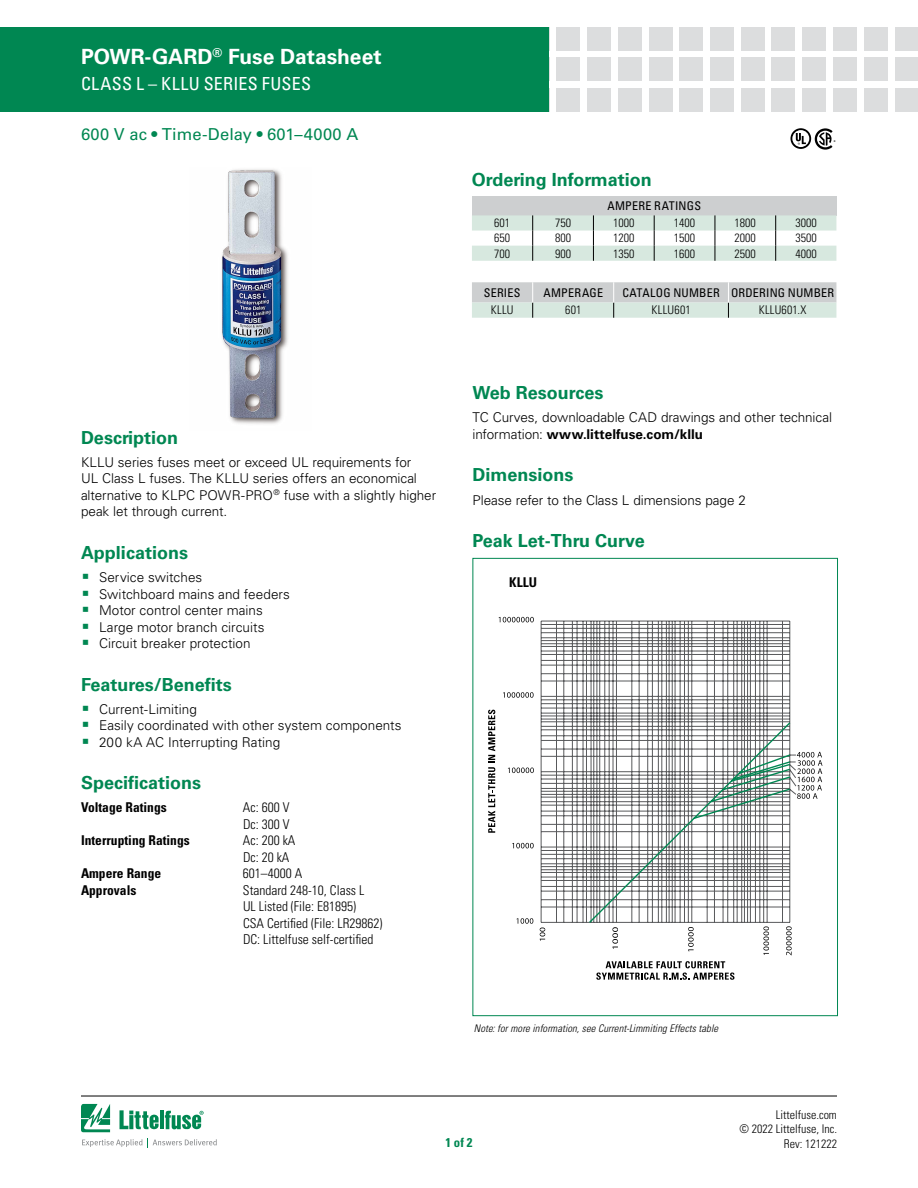
<style>
.page{position:relative;width:918px;height:1188px;background:#fff}
.page>*{position:absolute;margin:0;border:0;box-sizing:border-box;transform-origin:0 0}
.t1{font:700 21px "Univers LT Std";color:#fff}
.FACTS_HEAD{font:700 18px "Univers LT Std";color:#008752}
.t2{font:condensed 18px "Univers LT Std";letter-spacing:.02em;color:#fff}
.PRODUCT_SUBHEAD{font:16.5px "Univers LT Std";letter-spacing:.015em;color:#008752}
.Body_1{font:300 13.5px/16.5px "Univers LT Std";color:#000}
.Specifications__text{font:300 condensed 13.5px "Univers LT Std";color:#000}
.Specifications__text-2{font:700 condensed 13.5px "Univers LT Std";color:#000}
.t3{font:700 condensed 12.75px "Univers LT Std";color:#008752}
.Body_text{font:300 condensed 12px "Univers LT Std";color:#000}
.Chart_Body{font:condensed 12px "Univers LT Std";letter-spacing:.02em;color:#000}
.Chart_Body-2{font:300 condensed 12px/14.4px "Univers LT Std";color:#000;text-align:right}
.Chart_Body-3{font:300 condensed 12px "Univers LT Std";letter-spacing:.02em;color:#000}
.Notes__7_21_2010{font:italic 300 condensed 10.5px "Univers LT Std";letter-spacing:.01em;color:#000}
.s1{font-weight:700}
</style>
<div class="page">
<svg style="left:81px;top:1104px;width:29px;height:28px"></svg>
<hr style="left:160px;top:1111px;width:4px;height:18px;background:#008752">
<svg style="left:165px;top:1111px;width:39px;height:18px"></svg>
<svg style="left:120px;top:1110px;width:39px;height:19px"></svg>
<svg style="left:82px;top:1139px;width:60px;height:8px"></svg>
<svg style="left:152px;top:1139px;width:65px;height:7px"></svg>
<hr style="left:81px;top:1096px;width:756px;height:1px;background:#000">
<div style="left:557px;top:27px;width:23px;height:23px;background:#dcddde"></div>
<div style="left:557px;top:58px;width:23px;height:23px;background:#dcddde"></div>
<div style="left:557px;top:88px;width:23px;height:24px;background:#dcddde"></div>
<div style="left:587px;top:27px;width:24px;height:23px;background:#dcddde"></div>
<div style="left:587px;top:58px;width:24px;height:23px;background:#dcddde"></div>
<div style="left:587px;top:88px;width:24px;height:24px;background:#dcddde"></div>
<div style="left:618px;top:27px;width:24px;height:23px;background:#dcddde"></div>
<div style="left:618px;top:58px;width:24px;height:23px;background:#dcddde"></div>
<div style="left:618px;top:88px;width:24px;height:24px;background:#dcddde"></div>
<div style="left:649px;top:27px;width:23px;height:23px;background:#dcddde"></div>
<div style="left:649px;top:58px;width:23px;height:23px;background:#dcddde"></div>
<div style="left:649px;top:88px;width:23px;height:24px;background:#dcddde"></div>
<div style="left:679px;top:27px;width:24px;height:23px;background:#dcddde"></div>
<div style="left:679px;top:58px;width:24px;height:23px;background:#dcddde"></div>
<div style="left:679px;top:88px;width:24px;height:24px;background:#dcddde"></div>
<div style="left:710px;top:27px;width:24px;height:23px;background:#dcddde"></div>
<div style="left:710px;top:58px;width:24px;height:23px;background:#dcddde"></div>
<div style="left:710px;top:88px;width:24px;height:24px;background:#dcddde"></div>
<div style="left:741px;top:27px;width:23px;height:23px;background:#dcddde"></div>
<div style="left:741px;top:58px;width:23px;height:23px;background:#dcddde"></div>
<div style="left:741px;top:88px;width:23px;height:24px;background:#dcddde"></div>
<div style="left:772px;top:27px;width:23px;height:23px;background:#dcddde"></div>
<div style="left:772px;top:58px;width:23px;height:23px;background:#dcddde"></div>
<div style="left:772px;top:88px;width:23px;height:24px;background:#dcddde"></div>
<div style="left:833px;top:27px;width:24px;height:23px;background:#dcddde"></div>
<div style="left:833px;top:58px;width:24px;height:23px;background:#dcddde"></div>
<div style="left:833px;top:88px;width:24px;height:24px;background:#dcddde"></div>
<div style="left:802px;top:27px;width:24px;height:23px;background:#dcddde"></div>
<div style="left:802px;top:58px;width:24px;height:23px;background:#dcddde"></div>
<div style="left:802px;top:88px;width:24px;height:24px;background:#dcddde"></div>
<div style="left:864px;top:27px;width:23px;height:23px;background:#dcddde"></div>
<div style="left:864px;top:58px;width:23px;height:23px;background:#dcddde"></div>
<div style="left:864px;top:88px;width:23px;height:24px;background:#dcddde"></div>
<div style="left:895px;top:27px;width:23px;height:23px;background:#dcddde"></div>
<div style="left:895px;top:58px;width:23px;height:23px;background:#dcddde"></div>
<div style="left:895px;top:88px;width:23px;height:24px;background:#dcddde"></div>
<div style="left:0;top:27px;width:549px;height:85px;background:#008752"></div>
<svg style="left:790px;top:128px;width:45px;height:22px"></svg>
<img style="left:222px;top:169px;width:66px;height:255px">
<svg style="left:596px;top:961px;width:138px;height:19px"></svg>
<svg style="left:488px;top:710px;width:7px;height:123px"></svg>
<svg style="left:499px;top:617px;width:35px;height:5px"></svg>
<svg style="left:503px;top:692px;width:31px;height:6px"></svg>
<svg style="left:508px;top:768px;width:26px;height:5px"></svg>
<svg style="left:512px;top:843px;width:22px;height:5px"></svg>
<svg style="left:517px;top:918px;width:16px;height:6px"></svg>
<svg style="left:540px;top:928px;width:5px;height:13px"></svg>
<svg style="left:541px;top:621px;width:250px;height:302px"></svg>
<svg style="left:588px;top:721px;width:235px;height:234px"></svg>
<div style="left:472px;top:196px;width:364px;height:19px;background:#cdcfd0"></div>
<svg style="left:472px;top:215px;width:364px;height:46px"></svg>
<svg style="left:472px;top:282px;width:364px;height:36px;background:#d1d9d6"></svg>
<h1 class="t1" style="left:81px;top:44px;width:302px">POWR-GARD<sup>®</sup> Fuse Datasheet</h1>
<h2 class="t2" style="left:81px;top:72px;width:232px">CLASS L – KLLU SERIES FUSES</h2>
<p class="PRODUCT_SUBHEAD" style="left:81px;top:125px;width:279px">600 V ac • Time-Delay • 601–4000 A</p>
<p class="FACTS_HEAD" style="left:81px;top:427px;width:99px">Description</p>
<p class="Body_1" style="left:81px;top:454px;width:357px">KLLU series fuses meet or exceed UL requirements for<br>UL Class L fuses. The KLLU series offers an economical alternative to KLPC POWR-PRO<sup>®</sup> fuse with a slightly higher peak let through current.</p>
<p class="FACTS_HEAD" style="left:81px;top:542px;width:109px">Applications</p>
<p class="Body_1" style="left:99px;top:569px;width:105px">Service switches</p>
<p class="Body_1" style="left:99px;top:586px;width:192px">Switchboard mains and feeders</p>
<p class="Body_1" style="left:99px;top:602px;width:165px">Motor control center mains</p>
<p class="Body_1" style="left:99px;top:619px;width:167px">Large motor branch circuits</p>
<p class="Body_1" style="left:99px;top:635px;width:153px">Circuit breaker protection</p>
<p class="FACTS_HEAD" style="left:81px;top:674px;width:152px">Features/Benefits</p>
<p class="Body_1" style="left:99px;top:701px;width:99px">Current-Limiting</p>
<p class="Body_1" style="left:99px;top:717px;width:304px">Easily coordinated with other system components</p>
<p class="Body_1" style="left:99px;top:734px;width:183px">200 kA AC Interrupting Rating</p>
<p class="FACTS_HEAD" style="left:81px;top:772px;width:122px">Specifications</p>
<p class="Specifications__text-2" style="left:81px;top:799px;width:87px">Voltage Ratings</p>
<p class="Specifications__text" style="left:243px;top:799px;width:48px">Ac: 600 V</p>
<p class="Specifications__text" style="left:243px;top:816px;width:48px">Dc: 300 V</p>
<p class="Specifications__text-2" style="left:81px;top:832px;width:110px">Interrupting Ratings</p>
<p class="Specifications__text" style="left:243px;top:832px;width:54px">Ac: 200 kA</p>
<p class="Specifications__text" style="left:243px;top:849px;width:48px">Dc: 20 kA</p>
<p class="Specifications__text-2" style="left:81px;top:865px;width:82px">Ampere Range</p>
<p class="Specifications__text" style="left:243px;top:865px;width:61px">601–4000 A</p>
<p class="Specifications__text-2" style="left:81px;top:882px;width:57px">Approvals</p>
<p class="Specifications__text" style="left:243px;top:882px;width:123px">Standard 248-10, Class L</p>
<p class="Specifications__text" style="left:243px;top:898px;width:115px">UL Listed (File: E81895)</p>
<p class="Specifications__text" style="left:243px;top:915px;width:141px">CSA Certified (File: LR29862)</p>
<p class="Specifications__text" style="left:243px;top:931px;width:132px">DC: Littelfuse self-certified</p>
<p class="FACTS_HEAD" style="left:472px;top:169px;width:181px">Ordering Information</p>
<p class="Chart_Body" style="left:607px;top:198px;width:95px">AMPERE RATINGS</p>
<p class="Body_text" style="left:494px;top:216px;width:17px">601</p>
<p class="Body_text" style="left:555px;top:216px;width:17px">750</p>
<p class="Body_text" style="left:613px;top:216px;width:23px">1000</p>
<p class="Body_text" style="left:674px;top:216px;width:23px">1400</p>
<p class="Body_text" style="left:735px;top:216px;width:23px">1800</p>
<p class="Body_text" style="left:795px;top:216px;width:23px">3000</p>
<p class="Body_text" style="left:494px;top:231px;width:17px">650</p>
<p class="Body_text" style="left:555px;top:231px;width:17px">800</p>
<p class="Body_text" style="left:613px;top:231px;width:23px">1200</p>
<p class="Body_text" style="left:674px;top:231px;width:23px">1500</p>
<p class="Body_text" style="left:735px;top:231px;width:23px">2000</p>
<p class="Body_text" style="left:795px;top:231px;width:23px">3500</p>
<p class="Body_text" style="left:494px;top:246px;width:17px">700</p>
<p class="Body_text" style="left:555px;top:246px;width:17px">900</p>
<p class="Body_text" style="left:613px;top:246px;width:23px">1350</p>
<p class="Body_text" style="left:674px;top:246px;width:23px">1600</p>
<p class="Body_text" style="left:735px;top:246px;width:23px">2500</p>
<p class="Body_text" style="left:795px;top:246px;width:23px">4000</p>
<p class="Chart_Body" style="left:484px;top:285px;width:38px">SERIES</p>
<p class="Chart_Body" style="left:543px;top:285px;width:61px">AMPERAGE</p>
<p class="Chart_Body" style="left:622px;top:285px;width:99px">CATALOG NUMBER</p>
<p class="Chart_Body" style="left:731px;top:285px;width:105px">ORDERING NUMBER</p>
<p class="Chart_Body-2" style="left:491px;top:303px;width:24px">KLLU</p>
<p class="Chart_Body-2" style="left:565px;top:303px;width:18px">601</p>
<p class="Chart_Body-3" style="left:651px;top:303px;width:41px">KLLU601</p>
<p class="Chart_Body-3" style="left:759px;top:303px;width:49px">KLLU601.X</p>
<p class="FACTS_HEAD" style="left:472px;top:382px;width:132px">Web Resources</p>
<p class="Body_1" style="left:472px;top:409px;width:361px">TC Curves, downloadable CAD drawings and other technical information: <span class="s1">www.littelfuse.com/kllu</span></p>
<p class="FACTS_HEAD" style="left:472px;top:464px;width:102px">Dimensions</p>
<p class="Body_1" style="left:472px;top:492px;width:275px">Please refer to the Class L dimensions page 2</p>
<p class="FACTS_HEAD" style="left:472px;top:530px;width:174px">Peak Let-Thru Curve</p>
<p class="Specifications__text-2" style="left:509px;top:573px;width:29px">KLLU</p>
<p class="Notes__7_21_2010" style="left:474px;top:1022px;width:246px">Note: for more information, see Current-Limmiting Effects table</p>
<p class="Chart_Body-2" style="left:739px;top:1107px;width:99px">Littelfuse.com<br>© 2022 Littelfuse, Inc.</p>
<p class="t3" style="left:445px;top:1134px;width:29px">1 of 2</p>
<p class="Chart_Body-2" style="left:784px;top:1136px;width:55px">Rev: 121222</p>
</div>
